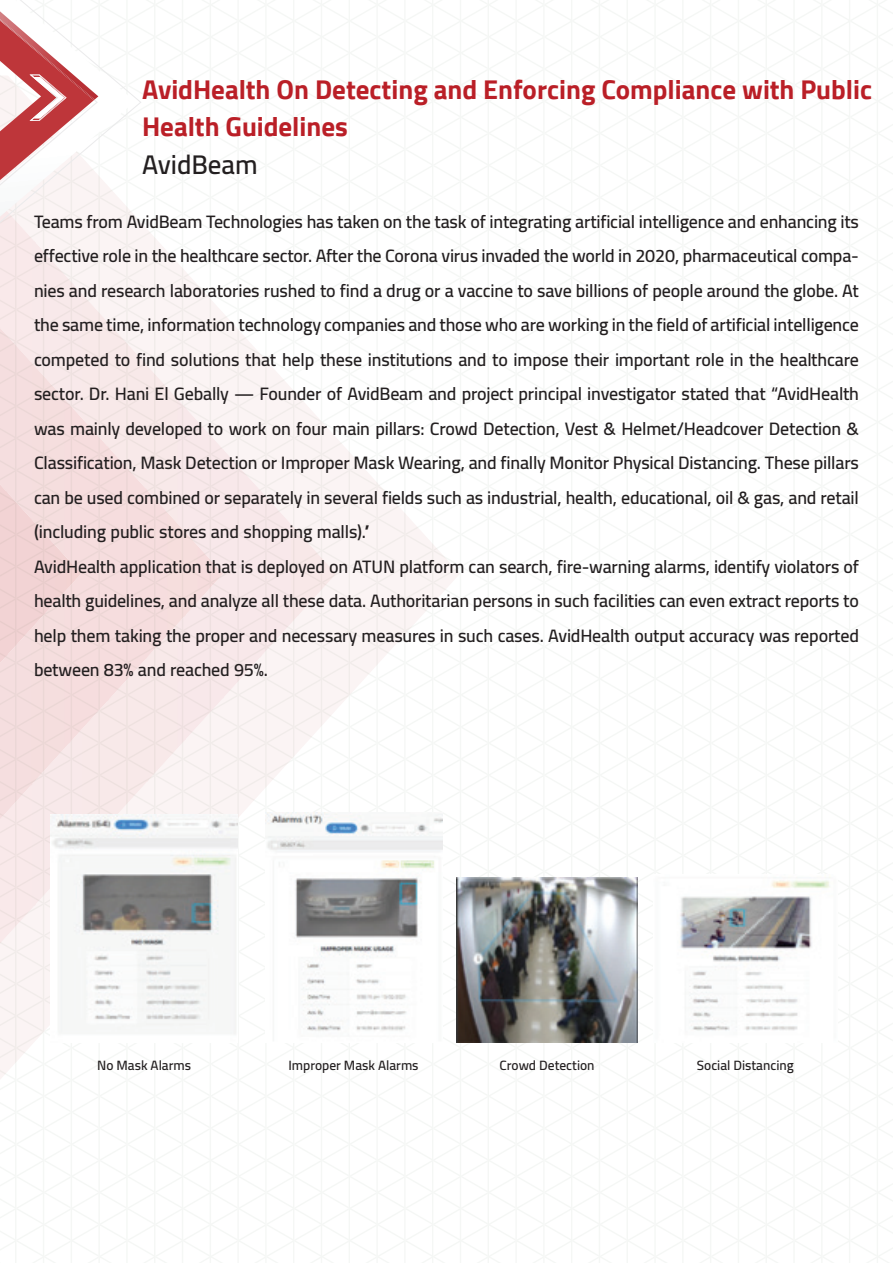
<style>
.page{position:relative;width:893px;height:1263px;background:#fff}
.page>*{position:absolute;margin:0;border:0;box-sizing:border-box;transform-origin:0 0}
.t1{font:700 27px/37.5px "Cairo";color:#ba1f27}
.t2{font:600 27px "Cairo";color:#231f20}
.t3{font:600 18px/34.5px "Cairo";letter-spacing:-.01em;color:#231f20}
.t4{font:600 13.5px "Cairo";color:#231f20}
</style>
<div class="page">
<svg style="left:239px;top:331px;width:221px;height:712px"></svg>
<img style="left:239px;top:448px;width:23px;height:251px">
<img style="left:260px;top:490px;width:39px;height:167px">
<img style="left:298px;top:531px;width:38px;height:85px">
<svg style="left:0;top:0;width:239px;height:1079px"></svg>
<img style="left:30px;top:75px;width:37px;height:46px">
<img style="left:32px;top:77px;width:26px;height:41px">
<img style="left:680px;top:877px;width:150px;height:154px">
<img style="left:456px;top:877px;width:182px;height:165px">
<img style="left:265px;top:813px;width:177px;height:229px">
<img style="left:50px;top:814px;width:188px;height:228px">
<h1 class="t1" style="left:142px;top:71px;width:731px">AvidHealth On Detecting and Enforcing Compliance with Public<br>Health Guidelines</h1>
<h1 class="t2" style="left:142px;top:142px;width:117px">AvidBeam</h1>
<p class="t3" style="left:34px;top:204px;width:826px">Teams from AvidBeam Technologies has taken on the task of integrating artificial intelligence and enhancing its effective role in the healthcare sector. After the Corona virus invaded the world in 2020, pharmaceutical compa&shy;nies and research laboratories rushed to find a drug or a vaccine to save billions of people around the globe. At the same time, information technology companies and those who are working in the field of artificial intelligence competed to find solutions that help these institutions and to impose their important role in the healthcare sector. Dr. Hani El Gebally — Founder of AvidBeam and project principal investigator stated that “AvidHealth was mainly developed to work on four main pillars: Crowd Detection, Vest &amp; Helmet/Headcover Detection &amp; Classification, Mask Detection or Improper Mask Wearing, and finally Monitor Physical Distancing. These pillars can be used combined or separately in several fields such as industrial, health, educational, oil &amp; gas, and retail (including public stores and shopping malls).”<br>AvidHealth application that is deployed on ATUN platform can search, fire-warning alarms, identify violators of health guidelines, and analyze all these data. Authoritarian persons in such facilities can even extract reports to help them taking the proper and necessary measures in such cases. AvidHealth output accuracy was reported between 83% and reached 95%.</p>
<p class="t4" style="left:97px;top:1054px;width:95px">No Mask Alarms</p>
<p class="t4" style="left:288px;top:1054px;width:132px">Improper Mask Alarms</p>
<p class="t4" style="left:500px;top:1054px;width:96px">Crowd Detection</p>
<p class="t4" style="left:697px;top:1054px;width:98px">Social Distancing</p>
</div>
